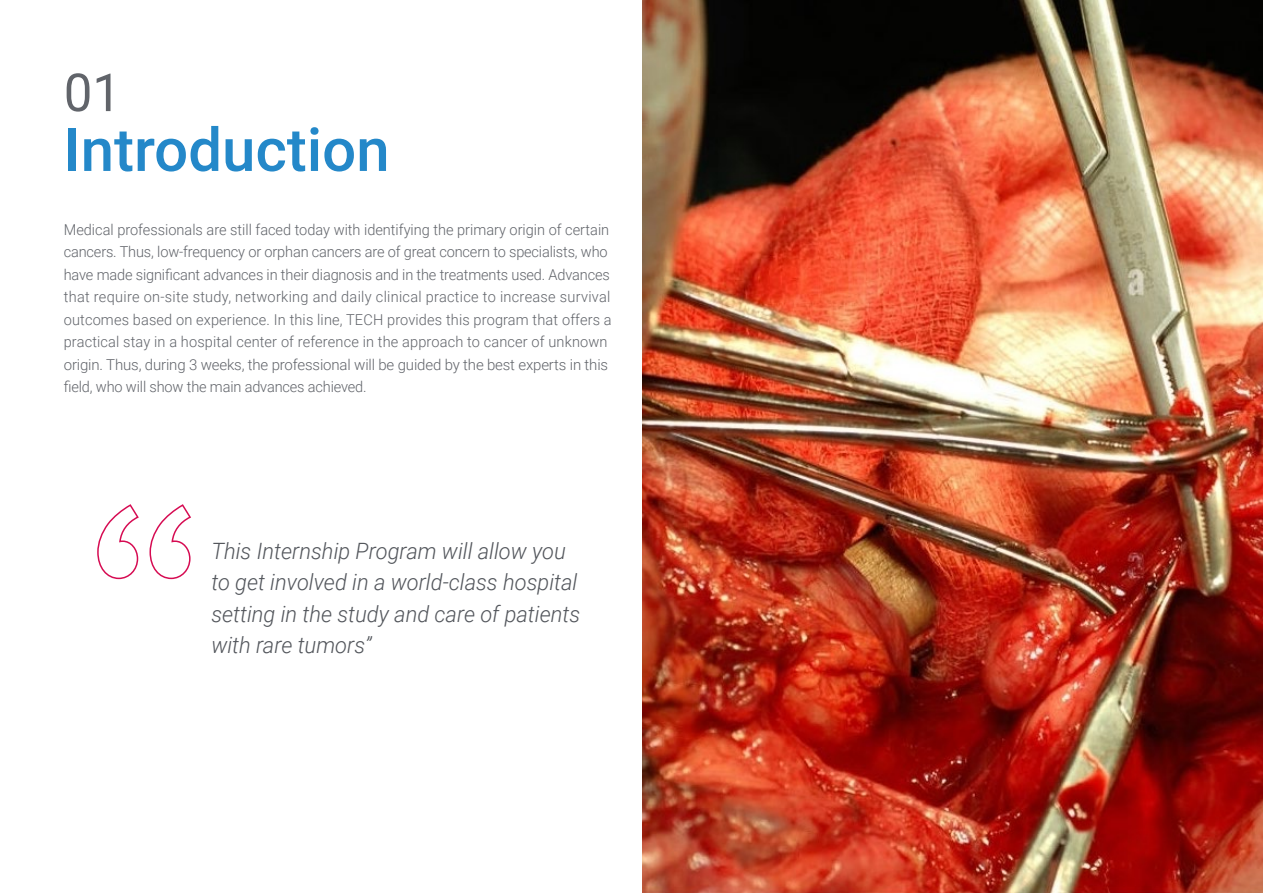
<style>
.page{position:relative;width:1263px;height:893px;background:#fff}
.page>*{position:absolute;margin:0;border:0;box-sizing:border-box;transform-origin:0 0}
.t1{font:500 60px "Roboto";color:#2488c9}
.t2{font:52.5px "Roboto";color:#61646a}
.t3{font:italic 300 22.5px/31.5px "Roboto";color:#52555b}
.t4{font:300 15px/22.5px "Roboto";color:#61646a}
</style>
<div class="page">
<svg style="left:97px;top:504px;width:94px;height:76px"></svg>
<img style="left:642px;top:0;width:621px;height:893px">
<h2 class="t2" style="left:64px;top:56px;width:59px">01</h2>
<h1 class="t1" style="left:64px;top:108px;width:327px">Introduction</h1>
<p class="t4" style="left:64px;top:217px;width:549px">Medical professionals are still faced today with identifying the primary origin of certain cancers. Thus, low-frequency or orphan cancers are of great concern to specialists, who have made significant advances in their diagnosis and in the treatments used. Advances that require on-site study, networking and daily clinical practice to increase survival outcomes based on experience. In this line, TECH provides this program that offers a practical stay in a hospital center of reference in the approach to cancer of unknown origin. Thus, during 3 weeks, the professional will be guided by the best experts in this field, who will show the main advances achieved.</p>
<h3 class="t3" style="left:211px;top:534px;width:370px">This Internship Program will allow you to get involved in a world-class hospital setting in the study and care of patients with rare tumors”</h3>
</div>
